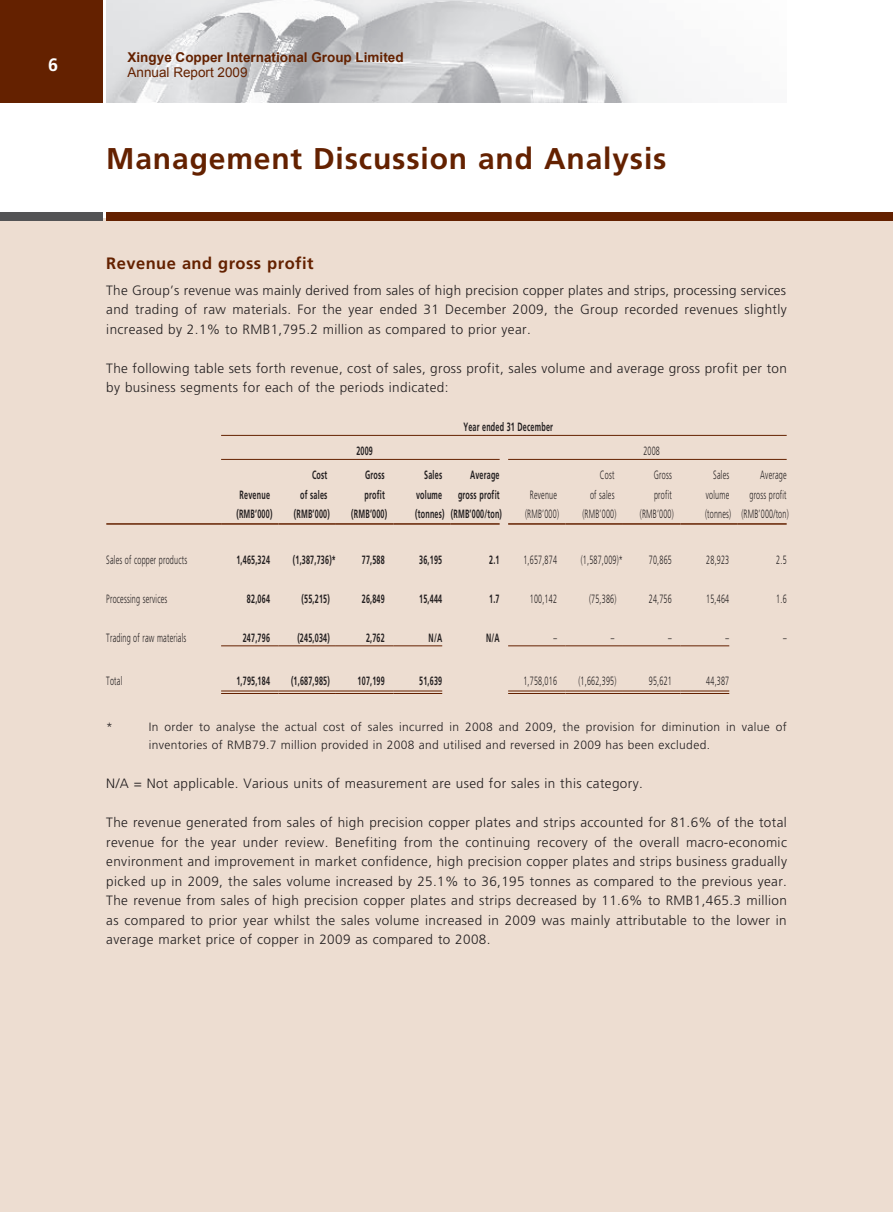
<style>
.page{position:relative;width:893px;height:1212px;background:#fff}
.page>*{position:absolute;margin:0;border:0;box-sizing:border-box;transform-origin:0 0}
.t1{font:700 30px "Frutiger LT Std";letter-spacing:.03em;color:#642100}
.t2{font:700 18px "Frutiger LT Std";color:#fff}
.t3{font:700 16.5px "Frutiger LT Std";letter-spacing:.03em;color:#642100}
.t4{font:300 13.5px/19.5px "Frutiger LT Std";letter-spacing:.03em;color:#231f20;text-align:justify}
.t5{font:700 13.5px "Arial";color:#642100}
.t6{font:13.5px "Arial";color:#642100}
.t7{font:300 12px/19.5px "Frutiger LT Std";letter-spacing:.03em;color:#231f20;text-align:right;scale:.6 1}
.t8{font:700 12px/19.5px "Frutiger LT Std";letter-spacing:.03em;color:#231f20;text-align:right;scale:.6 1}
.t9{font:300 12px/18px "Frutiger LT Std";letter-spacing:.03em;color:#231f20}
</style>
<div class="page">
<div style="left:0;top:218px;width:893px;height:994px;background:#edddd1"></div>
<img style="left:106px;top:0;width:561px;height:102px">
<div style="left:0;top:0;width:103px;height:102px;background:#642100"></div>
<div style="left:0;top:213px;width:103px;height:8px;background:#535355"></div>
<div style="left:106px;top:213px;width:787px;height:8px;background:#642100"></div>
<hr style="left:221px;top:435px;width:566px;height:1px;background:#642100">
<hr style="left:221px;top:459px;width:279px;height:1px;background:#642100">
<hr style="left:508px;top:459px;width:279px;height:1px;background:#642100">
<hr style="left:106px;top:523px;width:115px;height:2px;background:#642100">
<hr style="left:221px;top:523px;width:58px;height:2px;background:#642100">
<hr style="left:279px;top:523px;width:57px;height:2px;background:#642100">
<hr style="left:336px;top:523px;width:57px;height:2px;background:#642100">
<hr style="left:393px;top:523px;width:58px;height:2px;background:#642100">
<hr style="left:451px;top:523px;width:49px;height:2px;background:#642100">
<hr style="left:508px;top:523px;width:58px;height:2px;background:#642100">
<hr style="left:566px;top:523px;width:57px;height:2px;background:#642100">
<hr style="left:623px;top:523px;width:57px;height:2px;background:#642100">
<hr style="left:680px;top:523px;width:58px;height:2px;background:#642100">
<hr style="left:738px;top:523px;width:49px;height:2px;background:#642100">
<hr style="left:221px;top:645px;width:58px;height:1px;background:#642100">
<hr style="left:279px;top:645px;width:57px;height:1px;background:#642100">
<hr style="left:336px;top:645px;width:57px;height:1px;background:#642100">
<hr style="left:393px;top:645px;width:49px;height:1px;background:#642100">
<hr style="left:508px;top:645px;width:58px;height:1px;background:#642100">
<hr style="left:566px;top:645px;width:57px;height:1px;background:#642100">
<hr style="left:623px;top:645px;width:57px;height:1px;background:#642100">
<hr style="left:680px;top:645px;width:49px;height:1px;background:#642100">
<hr style="left:221px;top:691px;width:58px;height:1px;background:#642100">
<hr style="left:221px;top:693px;width:58px;height:1px;background:#642100">
<hr style="left:279px;top:691px;width:57px;height:1px;background:#642100">
<hr style="left:279px;top:693px;width:57px;height:1px;background:#642100">
<hr style="left:336px;top:691px;width:57px;height:1px;background:#642100">
<hr style="left:336px;top:693px;width:57px;height:1px;background:#642100">
<hr style="left:393px;top:691px;width:49px;height:1px;background:#642100">
<hr style="left:393px;top:693px;width:49px;height:1px;background:#642100">
<hr style="left:508px;top:691px;width:58px;height:1px;background:#642100">
<hr style="left:508px;top:693px;width:58px;height:1px;background:#642100">
<hr style="left:566px;top:691px;width:57px;height:1px;background:#642100">
<hr style="left:566px;top:693px;width:57px;height:1px;background:#642100">
<hr style="left:623px;top:691px;width:57px;height:1px;background:#642100">
<hr style="left:623px;top:693px;width:57px;height:1px;background:#642100">
<hr style="left:680px;top:691px;width:49px;height:1px;background:#642100">
<hr style="left:680px;top:693px;width:49px;height:1px;background:#642100">
<h2 class="t2" style="left:48px;top:54px;width:12px">6</h2>
<p class="t5" style="left:128px;top:48px;width:278px">Xingye Copper International Group Limited</p>
<p class="t6" style="left:128px;top:63px;width:122px">Annual Report 2009</p>
<h1 class="t1" style="left:106px;top:141px;width:562px">Management Discussion and Analysis</h1>
<p class="t3" style="left:106px;top:253px;width:209px">Revenue and gross profit</p>
<p class="t4" style="left:106px;top:280px;width:682px">The Group’s revenue was mainly derived from sales of high precision copper plates and strips, processing services and trading of raw materials. For the year ended 31 December 2009, the Group recorded revenues slightly increased by 2.1% to RMB1,795.2 million as compared to prior year.</p>
<p class="t4" style="left:106px;top:358px;width:682px">The following table sets forth revenue, cost of sales, gross profit, sales volume and average gross profit per ton by business segments for each of the periods indicated:</p>
<p class="t8" style="left:463px;top:417px;width:151px">Year ended 31 December</p>
<p class="t8" style="left:356px;top:441px;width:29px">2009</p>
<p class="t7" style="left:643px;top:441px;width:29px">2008</p>
<p class="t8" style="left:240px;top:485px;width:52px">Revenue</p>
<p class="t8" style="left:300px;top:465px;width:47px">Cost<br>of sales</p>
<p class="t8" style="left:365px;top:465px;width:35px;text-align:left">Gross profit</p>
<p class="t8" style="left:416px;top:465px;width:45px">Sales volume</p>
<p class="t8" style="left:458px;top:465px;width:71px">Average gross profit</p>
<p class="t7" style="left:590px;top:466px;width:42px">Cost<br>of sales</p>
<p class="t7" style="left:654px;top:466px;width:32px;text-align:left">Gross profit</p>
<p class="t7" style="left:706px;top:466px;width:41px">Sales volume</p>
<p class="t7" style="left:749px;top:466px;width:64px">Average gross profit</p>
<p class="t7" style="left:530px;top:485px;width:47px">Revenue</p>
<p class="t8" style="left:236px;top:504px;width:62px">(RMB’000)</p>
<p class="t8" style="left:294px;top:504px;width:62px">(RMB’000)</p>
<p class="t8" style="left:351px;top:504px;width:62px">(RMB’000)</p>
<p class="t8" style="left:415px;top:504px;width:146px">(tonnes) (RMB’000/ton)</p>
<p class="t7" style="left:525px;top:505px;width:58px">(RMB’000)</p>
<p class="t7" style="left:582px;top:505px;width:58px">(RMB’000)</p>
<p class="t7" style="left:640px;top:505px;width:58px">(RMB’000)</p>
<p class="t7" style="left:705px;top:505px;width:141px">(tonnes) (RMB’000/ton)</p>
<p class="t7" style="left:106px;top:550px;width:136px">Sales of copper products</p>
<p class="t8" style="left:236px;top:550px;width:58px">1,465,324</p>
<p class="t8" style="left:293px;top:550px;width:73px">(1,387,736)*</p>
<p class="t8" style="left:362px;top:550px;width:40px">77,588</p>
<p class="t8" style="left:419px;top:550px;width:40px">36,195</p>
<p class="t8" style="left:489px;top:550px;width:19px">2.1</p>
<p class="t7" style="left:523px;top:550px;width:58px">1,657,874</p>
<p class="t7" style="left:581px;top:550px;width:72px">(1,587,009)*</p>
<p class="t7" style="left:649px;top:550px;width:40px">70,865</p>
<p class="t7" style="left:706px;top:550px;width:40px">28,923</p>
<p class="t7" style="left:776px;top:550px;width:19px">2.5</p>
<p class="t7" style="left:106px;top:589px;width:103px">Processing services</p>
<p class="t8" style="left:247px;top:589px;width:40px">82,064</p>
<p class="t8" style="left:302px;top:589px;width:49px">(55,215)</p>
<p class="t8" style="left:362px;top:589px;width:40px">26,849</p>
<p class="t8" style="left:419px;top:589px;width:40px">15,444</p>
<p class="t8" style="left:489px;top:589px;width:19px">1.7</p>
<p class="t7" style="left:530px;top:589px;width:47px">100,142</p>
<p class="t7" style="left:589px;top:589px;width:47px">(75,386)</p>
<p class="t7" style="left:649px;top:589px;width:40px">24,756</p>
<p class="t7" style="left:706px;top:589px;width:40px">15,464</p>
<p class="t7" style="left:776px;top:589px;width:19px">1.6</p>
<p class="t7" style="left:106px;top:628px;width:135px">Trading of raw materials</p>
<p class="t8" style="left:243px;top:628px;width:47px">247,796</p>
<p class="t8" style="left:297px;top:628px;width:56px">(245,034)</p>
<p class="t8" style="left:366px;top:628px;width:33px">2,762</p>
<p class="t8" style="left:429px;top:628px;width:24px">N/A</p>
<p class="t8" style="left:486px;top:628px;width:24px">N/A</p>
<p class="t7" style="left:553px;top:628px;width:7px">–</p>
<p class="t7" style="left:611px;top:628px;width:7px">–</p>
<p class="t7" style="left:668px;top:628px;width:8px">–</p>
<p class="t7" style="left:726px;top:628px;width:7px">–</p>
<p class="t7" style="left:783px;top:628px;width:8px">–</p>
<p class="t7" style="left:106px;top:671px;width:28px">Total</p>
<p class="t8" style="left:236px;top:671px;width:58px">1,795,184</p>
<p class="t8" style="left:291px;top:671px;width:66px">(1,687,985)</p>
<p class="t8" style="left:358px;top:671px;width:47px">107,199</p>
<p class="t8" style="left:419px;top:671px;width:40px">51,639</p>
<p class="t7" style="left:523px;top:671px;width:58px">1,758,016</p>
<p class="t7" style="left:578px;top:671px;width:65px">(1,662,395)</p>
<p class="t7" style="left:649px;top:671px;width:40px">95,621</p>
<p class="t7" style="left:706px;top:671px;width:40px">44,387</p>
<p class="t9" style="left:106px;top:718px;width:8px">*</p>
<p class="t9" style="left:149px;top:718px;width:639px">In order to analyse the actual cost of sales incurred in 2008 and 2009, the provision for diminution in value of inventories of RMB79.7 million provided in 2008 and utilised and reversed in 2009 has been excluded.</p>
<p class="t4" style="left:106px;top:774px;width:538px">N/A = Not applicable. Various units of measurement are used for sales in this category.</p>
<p class="t4" style="left:106px;top:813px;width:682px">The revenue generated from sales of high precision copper plates and strips accounted for 81.6% of the total revenue for the year under review. Benefiting from the continuing recovery of the overall macro-economic environment and improvement in market confidence, high precision copper plates and strips business gradually picked up in 2009, the sales volume increased by 25.1% to 36,195 tonnes as compared to the previous year.<br>The revenue from sales of high precision copper plates and strips decreased by 11.6% to RMB1,465.3 million as compared to prior year whilst the sales volume increased in 2009 was mainly attributable to the lower in average market price of copper in 2009 as compared to 2008.</p>
</div>
